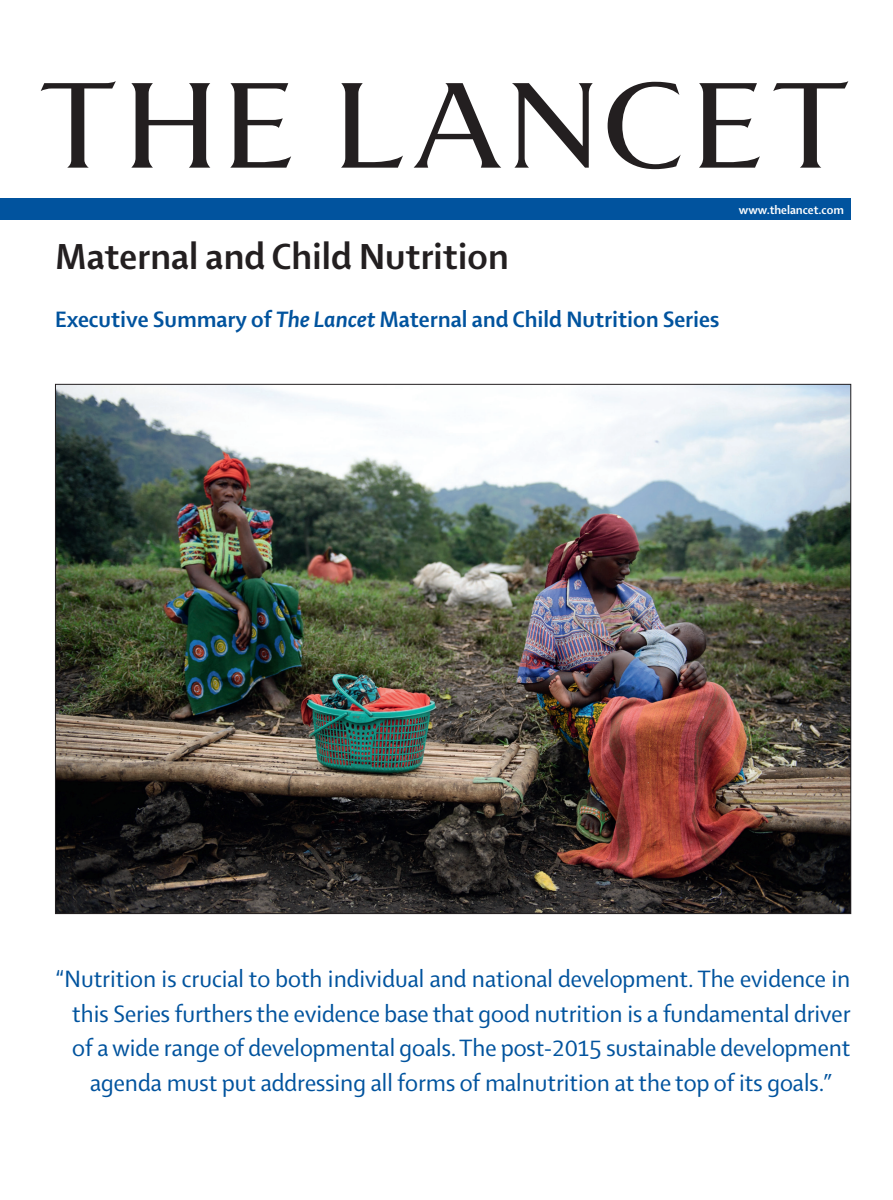
<style>
.page{position:relative;width:893px;height:1200px;background:#fff}
.page>*{position:absolute;margin:0;border:0;box-sizing:border-box;transform-origin:0 0}
.heading_1{font:700 39px "Shaker 2 Lancet";color:#231f20}
.cover_quote{font:25.5px "Shaker 2 Lancet";color:#01539e}
.heading_1-2{font:700 24px "Shaker 2 Lancet";color:#01539e}
.t1{font:700 12.75px "Shaker 2 Lancet";color:#fff}
.s1{font-style:italic}
</style>
<div class="page">
<svg style="left:131px;top:83px;width:79px;height:85px"></svg>
<svg style="left:230px;top:83px;width:61px;height:85px"></svg>
<svg style="left:699px;top:83px;width:61px;height:85px"></svg>
<svg style="left:341px;top:83px;width:62px;height:85px"></svg>
<svg style="left:414px;top:83px;width:87px;height:85px"></svg>
<svg style="left:512px;top:83px;width:81px;height:85px"></svg>
<svg style="left:608px;top:82px;width:73px;height:87px"></svg>
<svg style="left:41px;top:81px;width:75px;height:87px"></svg>
<svg style="left:773px;top:81px;width:75px;height:87px"></svg>
<div style="left:0;top:198px;width:850px;height:21px;background:#01539e"></div>
<img style="left:57px;top:386px;width:792px;height:525px">
<p class="heading_1" style="left:55px;top:231px;width:455px">Maternal and Child Nutrition</p>
<p class="heading_1-2" style="left:55px;top:304px;width:666px">Executive Summary of <span class="s1">The Lancet</span> Maternal and Child Nutrition Series</p>
<p class="t1" style="left:739px;top:201px;width:106px">www.thelancet.com</p>
<p class="cover_quote" style="left:55px;top:961px;width:797px">“Nutrition is crucial to both individual and national development. The evidence in</p>
<p class="cover_quote" style="left:72px;top:996px;width:780px">this Series furthers the evidence base that good nutrition is a fundamental driver</p>
<p class="cover_quote" style="left:72px;top:1030px;width:780px">of a wide range of developmental goals. The post-2015 sustainable development</p>
<p class="cover_quote" style="left:90px;top:1065px;width:744px">agenda must put addressing all forms of malnutrition at the top of its goals.”</p>
</div>
